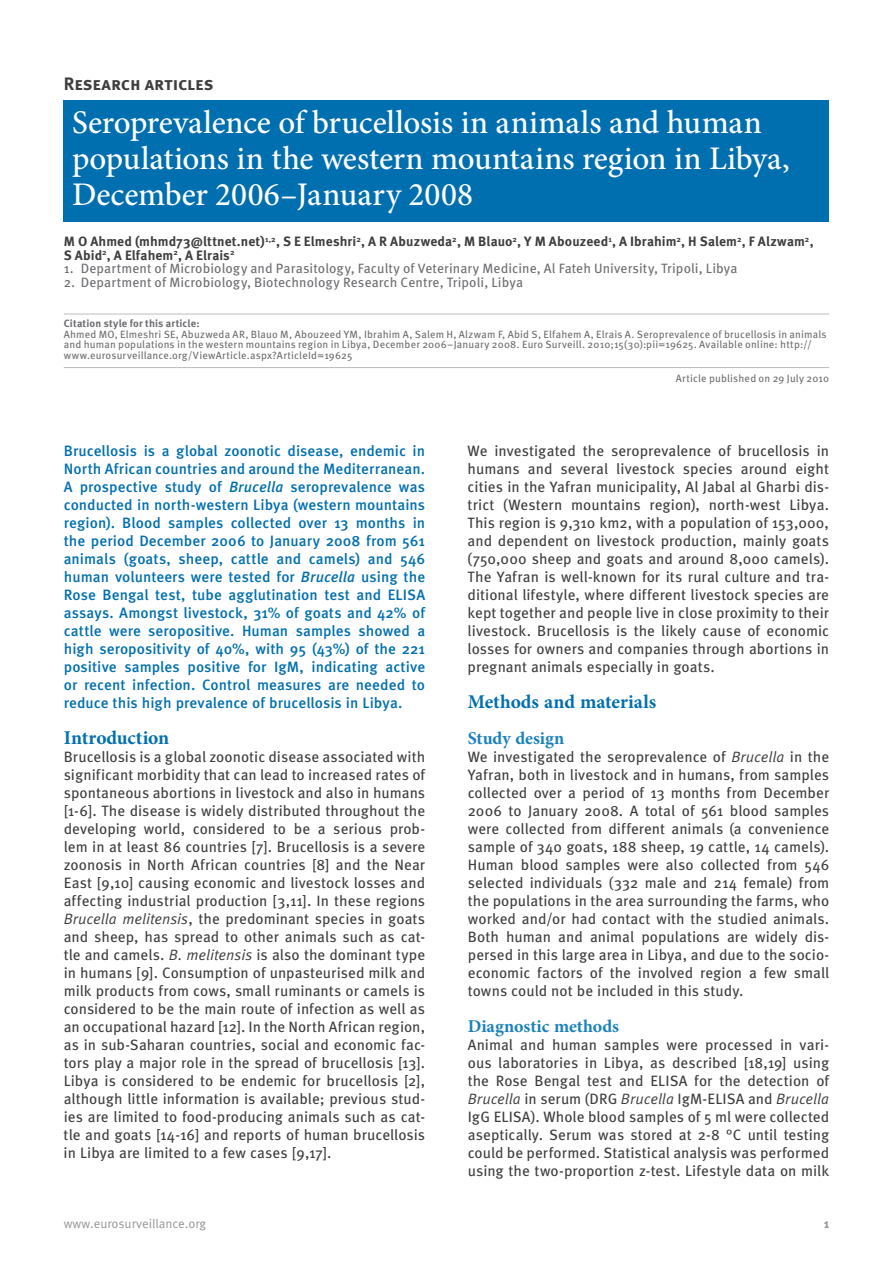
<style>
.page{position:relative;width:893px;height:1263px;background:#fff}
.page>*{position:absolute;margin:0;border:0;box-sizing:border-box;transform-origin:0 0}
.t1{font:500 33px/36px "Minion Pro";letter-spacing:-.005em;color:#fff}
.t2{font:700 19.5px "Minion Pro";color:#006faf}
.t3{font:700 18px "Minion Pro";letter-spacing:-.005em;color:#1a81bb}
.t4{font:700 18px "Meta Pro";letter-spacing:-.005em;color:#3e3e3f}
.t5{font:15px/18px "Meta Pro";color:#3e3e3f;text-align:justify}
.t6{font:500 15px/18px "Meta Pro";color:#006faf;text-align:justify}
.t7{font:13.5px "Meta Pro";letter-spacing:.005em;color:#6c6d70}
.t8{font:700 13.5px/13.5px "Meta Pro";letter-spacing:.01em;color:#3e3e3f}
.t9{font:12.75px "Meta Pro";color:#939598}
.t10{font:700 12.75px "Meta Pro";color:#939598}
.t11{font:10.5px/10.5px "Meta Pro";letter-spacing:.015em;color:#6c6d70}
.t12{font:700 10.5px "Meta Pro";letter-spacing:.015em;color:#6c6d70}
.s1{font-style:italic}
</style>
<div class="page">
<hr style="left:64px;top:314px;width:765px;height:1px;background:#bcbdc0">
<hr style="left:64px;top:367px;width:765px;height:1px;background:#bcbdc0">
<div style="left:64px;top:100px;width:765px;height:122px;background:#006faf"></div>
<p class="t4" style="left:64px;top:72px;width:151px">Research articles</p>
<h1 class="t1" style="left:72px;top:104px;width:719px">Seroprevalence of brucellosis in animals and human populations in the western mountains region in Libya,<br>December 2006–January 2008</h1>
<p class="t8" style="left:64px;top:235px;width:751px">M O Ahmed (mhmd73@lttnet.net)<sup>1,2</sup>, S E Elmeshri<sup>2</sup>, A R Abuzweda<sup>2</sup>, M Blauo<sup>2</sup>, Y M Abouzeed<sup>1</sup>, A Ibrahim<sup>2</sup>, H Salem<sup>2</sup>, F Alzwam<sup>2</sup>,<br>S Abid<sup>2</sup>, A Elfahem<sup>2</sup>, A Elrais<sup>2</sup></p>
<p class="t7" style="left:64px;top:260px;width:675px">1. Department of Microbiology and Parasitology, Faculty of Veterinary Medicine, Al Fateh University, Tripoli, Libya</p>
<p class="t7" style="left:64px;top:274px;width:461px">2. Department of Microbiology, Biotechnology Research Centre, Tripoli, Libya</p>
<p class="t12" style="left:64px;top:317px;width:137px">Citation style for this article:</p>
<p class="t11" style="left:64px;top:329px;width:764px">Ahmed MO, Elmeshri SE, Abuzweda AR, Blauo M, Abouzeed YM, Ibrahim A, Salem H, Alzwam F, Abid S, Elfahem A, Elrais A. Seroprevalence of brucellosis in animals and human populations in the western mountains region in Libya, December 2006–January 2008. Euro Surveill. 2010;15(30):pii=19625. Available online: http:// www.eurosurveillance.org/ViewArticle.aspx?ArticleId=19625</p>
<p class="t11" style="left:676px;top:373px;width:155px">Article published on 29 July 2010</p>
<p class="t6" style="left:64px;top:442px;width:363px">Brucellosis is a global zoonotic disease, endemic in North African countries and around the Mediterranean.<br>A prospective study of <span class="s1">Brucella</span> seroprevalence was conducted in north-western Libya (western mountains region). Blood samples collected over 13 months in the period December 2006 to January 2008 from 561 animals (goats, sheep, cattle and camels) and 546 human volunteers were tested for <span class="s1">Brucella</span> using the Rose Bengal test, tube agglutination test and ELISA assays. Amongst livestock, 31% of goats and 42% of cattle were seropositive. Human samples showed a high seropositivity of 40%, with 95 (43%) of the 221 positive samples positive for IgM, indicating active or recent infection. Control measures are needed to reduce this high prevalence of brucellosis in Libya.</p>
<h2 class="t2" style="left:64px;top:724px;width:107px">Introduction</h2>
<p class="t5" style="left:64px;top:748px;width:363px">Brucellosis is a global zoonotic disease associated with significant morbidity that can lead to increased rates of spontaneous abortions in livestock and also in humans [1-6]. The disease is widely distributed throughout the developing world, considered to be a serious prob&shy;lem in at least 86 countries [7]. Brucellosis is a severe zoonosis in North African countries [8] and the Near East [9,10] causing economic and livestock losses and affecting industrial production [3,11]. In these regions <span class="s1">Brucella melitensis</span>, the predominant species in goats and sheep, has spread to other animals such as cat&shy;tle and camels. <span class="s1">B. melitensis</span> is also the dominant type in humans [9]. Consumption of unpasteurised milk and milk products from cows, small ruminants or camels is considered to be the main route of infection as well as an occupational hazard [12]. In the North African region, as in sub-Saharan countries, social and economic fac&shy;tors play a major role in the spread of brucellosis [13].<br>Libya is considered to be endemic for brucellosis [2], although little information is available; previous stud&shy;ies are limited to food-producing animals such as cat&shy;tle and goats [14-16] and reports of human brucellosis in Libya are limited to a few cases [9,17].</p>
<p class="t5" style="left:468px;top:442px;width:363px">We investigated the seroprevalence of brucellosis in humans and several livestock species around eight cities in the Yafran municipality, Al Jabal al Gharbi dis&shy;trict (Western mountains region), north-west Libya.<br>This region is 9,310 km2, with a population of 153,000, and dependent on livestock production, mainly goats (750,000 sheep and goats and around 8,000 camels).<br>The Yafran is well-known for its rural culture and tra&shy;ditional lifestyle, where different livestock species are kept together and people live in close proximity to their livestock. Brucellosis is the likely cause of economic losses for owners and companies through abortions in pregnant animals especially in goats.</p>
<h2 class="t2" style="left:468px;top:688px;width:190px">Methods and materials</h2>
<p class="t3" style="left:468px;top:725px;width:98px">Study design</p>
<p class="t5" style="left:468px;top:748px;width:363px">We investigated the seroprevalence of <span class="s1">Brucella</span> in the Yafran, both in livestock and in humans, from samples collected over a period of 13 months from December 2006 to January 2008. A total of 561 blood samples were collected from different animals (a convenience sample of 340 goats, 188 sheep, 19 cattle, 14 camels).<br>Human blood samples were also collected from 546 selected individuals (332 male and 214 female) from the populations in the area surrounding the farms, who worked and/or had contact with the studied animals.<br>Both human and animal populations are widely dis&shy;persed in this large area in Libya, and due to the socio&shy;economic factors of the involved region a few small towns could not be included in this study.</p>
<p class="t3" style="left:468px;top:1013px;width:153px">Diagnostic methods</p>
<p class="t5" style="left:468px;top:1036px;width:363px">Animal and human samples were processed in vari&shy;ous laboratories in Libya, as described [18,19] using the Rose Bengal test and ELISA for the detection of <span class="s1">Brucella</span> in serum (DRG <span class="s1">Brucella</span> IgM-ELISA and <span class="s1">Brucella </span>IgG ELISA). Whole blood samples of 5 ml were collected aseptically. Serum was stored at 2-8 °C until testing could be performed. Statistical analysis was performed using the two-proportion z-test. Lifestyle data on milk</p>
<p class="t9" style="left:64px;top:1215px;width:144px">www.eurosurveillance.org</p>
<p class="t10" style="left:824px;top:1215px;width:7px">1</p>
</div>
